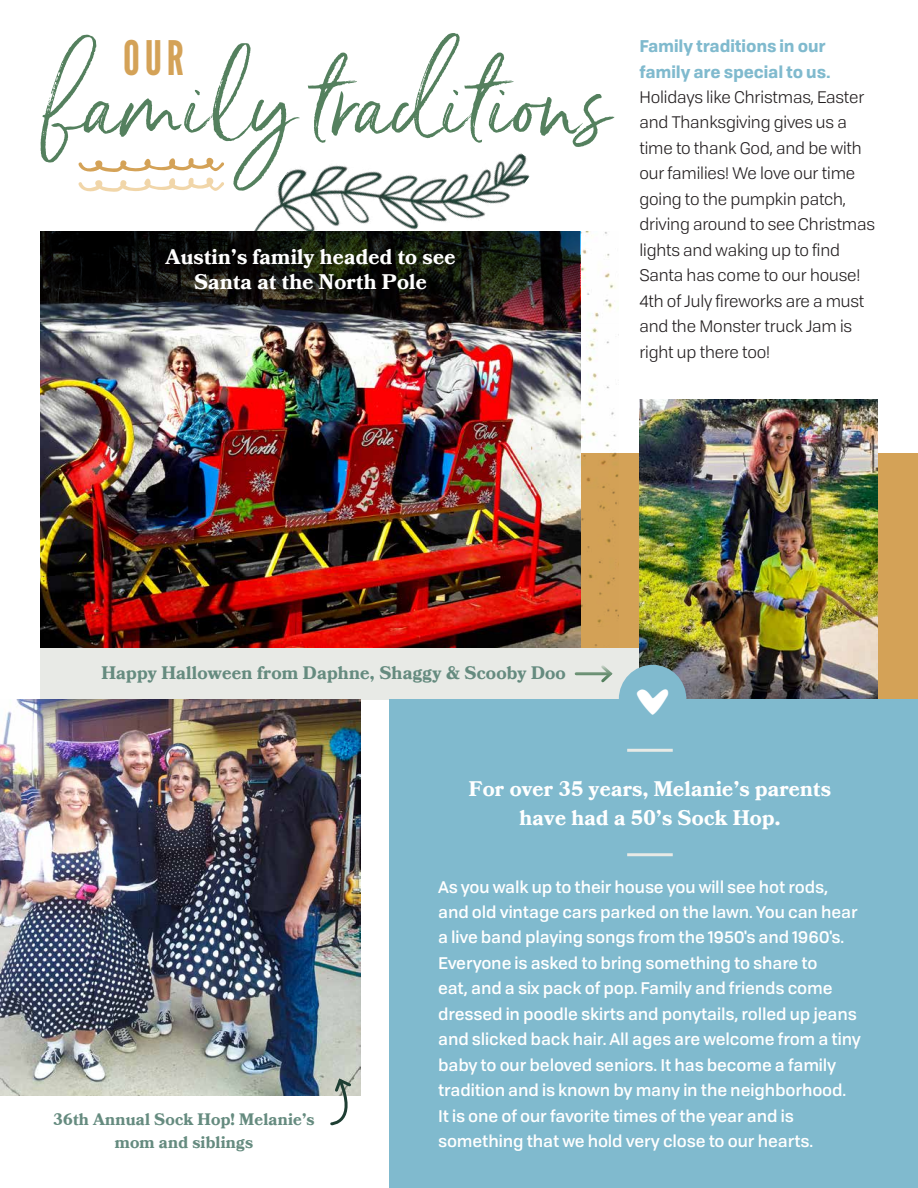
<style>
.page{position:relative;width:918px;height:1188px;background:#fff}
.page>*{position:absolute;margin:0;border:0;box-sizing:border-box;transform-origin:0 0}
.t1{font:122.4px "Serendipity One";color:#54805e}
.t2{font:47.55px "League Gothic";color:#d4a257}
.t3{font:700 21px/28.5px "Bookmania W01";letter-spacing:.01em;color:#fff;text-align:center}
.t4{font:700 18px "Bookmania W01";letter-spacing:.01em;color:#658b7f}
.t5{font:500 16.5px/25.5px "Tofino";letter-spacing:-.01em;color:#fff}
.t6{font:16.5px/25.5px "Tofino";letter-spacing:-.01em;color:#231f20}
.t7{font:700 16.5px/25.5px "Tofino";letter-spacing:-.01em;color:#80bace}
.t8{font:700 16.5px/22.5px "Bookmania W01";letter-spacing:.01em;color:#658b7f;text-align:center}
</style>
<div class="page">
<div style="left:580px;top:454px;width:338px;height:245px;background:#d4a257"></div>
<div style="left:40px;top:648px;width:599px;height:51px;background:#e8eae6"></div>
<img style="left:254px;top:153px;width:276px;height:78px">
<img style="left:40px;top:326px;width:491px;height:322px">
<img style="left:0;top:699px;width:360px;height:396px">
<img style="left:639px;top:400px;width:239px;height:299px">
<svg style="left:329px;top:1076px;width:28px;height:50px"></svg>
<div style="left:390px;top:699px;width:528px;height:489px;background:#80bace"></div>
<hr style="left:627px;top:749px;width:46px;height:3px;background:#e8eae6">
<hr style="left:627px;top:853px;width:46px;height:3px;background:#e8eae6">
<div style="left:619px;top:665px;width:67px;height:68px;background:#80bace;border-radius:50%"></div>
<svg style="left:78px;top:157px;width:146px;height:35px"></svg>
<img style="left:531px;top:323px;width:88px;height:325px">
<svg style="left:580px;top:231px;width:39px;height:92px"></svg>
<img style="left:40px;top:231px;width:540px;height:95px">
<hr style="left:576px;top:672px;width:34px;height:3px;background:#54805e">
<svg style="left:599px;top:665px;width:14px;height:18px"></svg>
<h1 class="t1" style="left:40px;top:25px;width:566px">family traditions</h1>
<h2 class="t2" style="left:123px;top:31px;width:62px">OUR</h2>
<p class="t3" style="left:165px;top:244px;width:292px;line-height:25.2px">Austin’s family headed to see<br>Santa at the North Pole</p>
<p class="t7" style="left:639px;top:32px;width:193px">Family traditions in our family are special to us.</p>
<p class="t6" style="left:639px;top:83px;width:237px">Holidays like Christmas, Easter and Thanksgiving gives us a time to thank God, and be with our families! We love our time going to the pumpkin patch, driving around to see Christmas lights and waking up to find<br>Santa has come to our house!<br>4th of July fireworks are a must and the Monster truck Jam is right up there too!</p>
<p class="t4" style="left:101px;top:663px;width:466px">Happy Halloween from Daphne, Shaggy &amp; Scooby Doo</p>
<p class="t8" style="left:53px;top:1108px;width:263px">36th Annual Sock Hop! Melanie’s mom and siblings</p>
<p class="t3" style="left:469px;top:775px;width:364px">For over 35 years, Melanie’s parents have had a 50’s Sock Hop.</p>
<p class="t5" style="left:438px;top:873px;width:424px">As you walk up to their house you will see hot rods, and old vintage cars parked on the lawn. You can hear a live band playing songs from the 1950's and 1960's.<br>Everyone is asked to bring something to share to<br>eat, and a six pack of pop. Family and friends come dressed in poodle skirts and ponytails, rolled up jeans and slicked back hair. All ages are welcome from a tiny baby to our beloved seniors. It has become a family tradition and is known by many in the neighborhood.<br>It is one of our favorite times of the year and is something that we hold very close to our hearts.</p>
</div>
